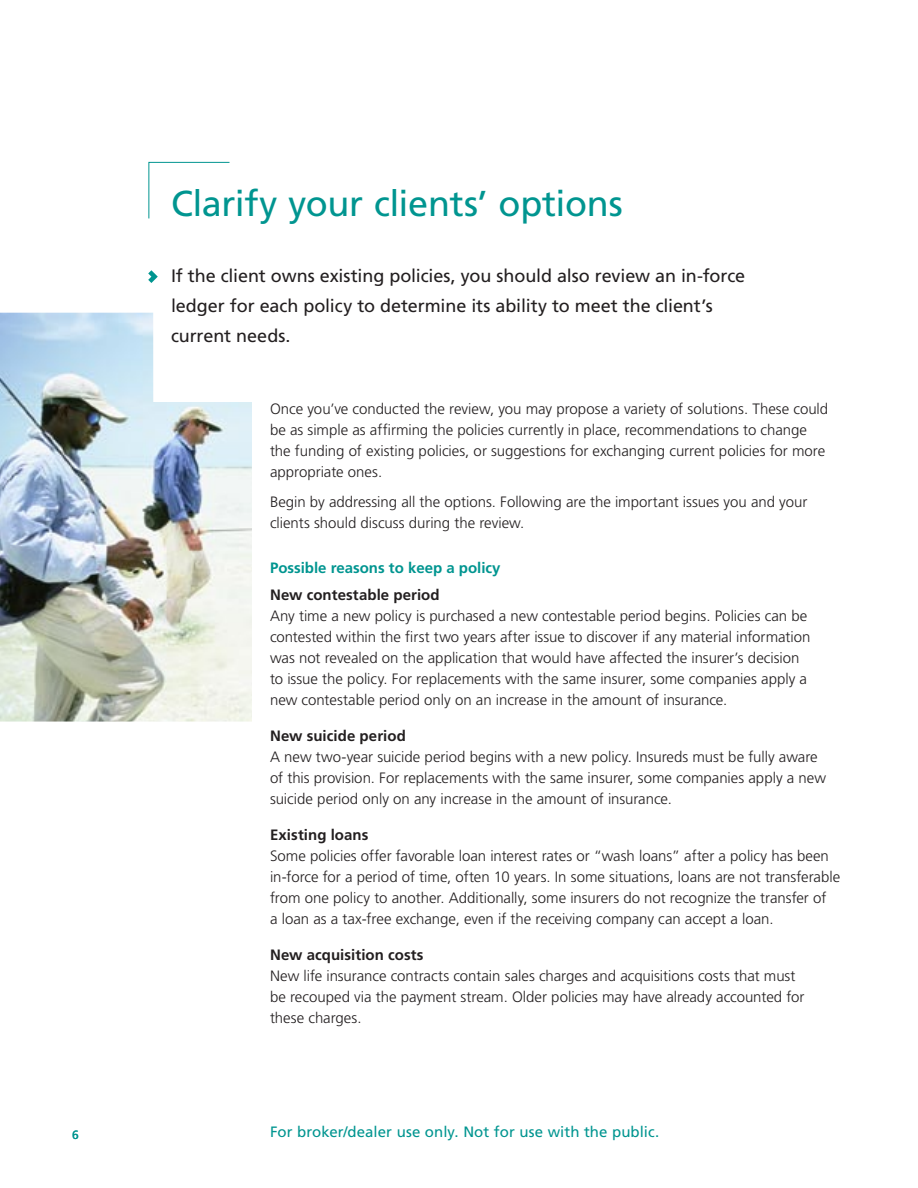
<style>
.page{position:relative;width:918px;height:1188px;background:#fff}
.page>*{position:absolute;margin:0;border:0;box-sizing:border-box;transform-origin:0 0}
.t1{font:36px "Frutiger LT Std";letter-spacing:-.01em;color:#009590}
.t2{font:18px/30px "Frutiger LT Std";letter-spacing:-.005em;color:#231f20}
.t3{font:300 15px/21px "Frutiger LT Std";color:#231f20}
.t4{font:700 15px "Frutiger LT Std";letter-spacing:.005em;color:#231f20}
.t5{font:15px "Frutiger LT Std";letter-spacing:.005em;color:#009590}
.t6{font:700 15px "Frutiger LT Std";color:#009590}
.t7{font:12px "Frutiger LT Std";color:#009590}
</style>
<div class="page">
<svg style="left:148px;top:162px;width:82px;height:57px"></svg>
<img style="left:0;top:313px;width:252px;height:409px">
<svg style="left:148px;top:270px;width:10px;height:13px"></svg>
<h1 class="t1" style="left:171px;top:182px;width:453px">Clarify your clients’ options</h1>
<p class="t2" style="left:171px;top:261px;width:576px">If the client owns existing policies, you should also review an in-force ledger for each policy to determine its ability to meet the client’s current needs.</p>
<p class="t3" style="left:270px;top:399px;width:560px">Once you’ve conducted the review, you may propose a variety of solutions. These could be as simple as affirming the policies currently in place, recommendations to change the funding of existing policies, or suggestions for exchanging current policies for more appropriate ones.</p>
<p class="t3" style="left:270px;top:492px;width:539px">Begin by addressing all the options. Following are the important issues you and your clients should discuss during the review.</p>
<p class="t6" style="left:270px;top:559px;width:232px">Possible reasons to keep a policy</p>
<p class="t4" style="left:270px;top:586px;width:171px">New contestable period</p>
<p class="t3" style="left:270px;top:606px;width:542px">Any time a new policy is purchased a new contestable period begins. Policies can be contested within the first two years after issue to discover if any material information was not revealed on the application that would have affected the insurer’s decision to issue the policy. For replacements with the same insurer, some companies apply a new contestable period only on an increase in the amount of insurance.</p>
<p class="t4" style="left:270px;top:727px;width:137px">New suicide period</p>
<p class="t3" style="left:270px;top:747px;width:558px">A new two-year suicide period begins with a new policy. Insureds must be fully aware of this provision. For replacements with the same insurer, some companies apply a new suicide period only on any increase in the amount of insurance.</p>
<p class="t4" style="left:270px;top:826px;width:100px">Existing loans</p>
<p class="t3" style="left:270px;top:846px;width:572px">Some policies offer favorable loan interest rates or “wash loans” after a policy has been in-force for a period of time, often 10 years. In some situations, loans are not transferable from one policy to another. Additionally, some insurers do not recognize the transfer of<br>a loan as a tax-free exchange, even if the receiving company can accept a loan.</p>
<p class="t4" style="left:270px;top:946px;width:155px">New acquisition costs</p>
<p class="t3" style="left:270px;top:966px;width:536px">New life insurance contracts contain sales charges and acquisitions costs that must be recouped via the payment stream. Older policies may have already accounted for these charges.</p>
<p class="t7" style="left:72px;top:1127px;width:8px">6</p>
<p class="t5" style="left:270px;top:1123px;width:391px">For broker/dealer use only. Not for use with the public.</p>
</div>
